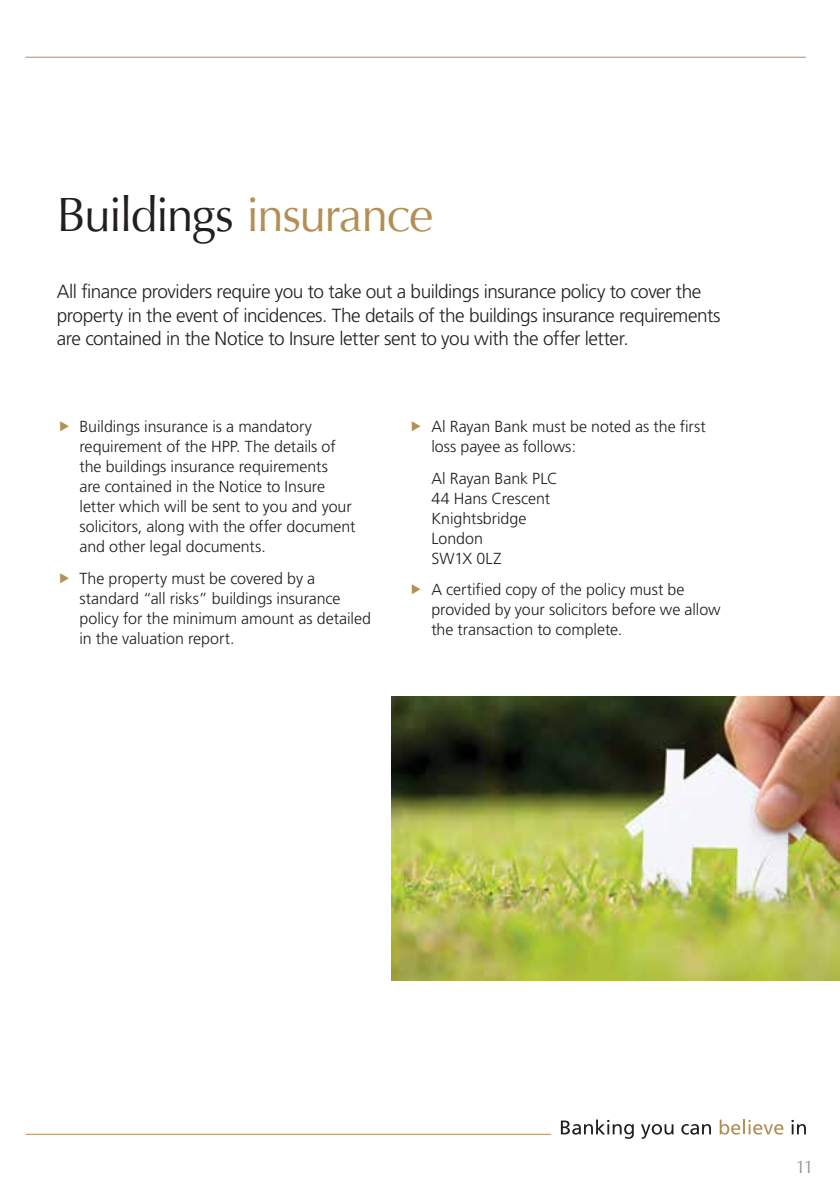
<style>
.page{position:relative;width:840px;height:1191px;background:#fff}
.page>*{position:absolute;margin:0;border:0;box-sizing:border-box;transform-origin:0 0}
.t1{font:48px "Optima";letter-spacing:-.035em;color:#231f20}
.t2{font:300 19px/23.8px "Frutiger";letter-spacing:-.025em;color:#231f20}
.t3{font:18px "Optima";color:#939598}
.t4{font:300 16px/20px "Frutiger";letter-spacing:-.005em;color:#231f20}
.s1{color:#b38f55}
</style>
<div class="page">
<svg style="left:560px;top:1119px;width:73px;height:19px"></svg>
<svg style="left:641px;top:1124px;width:32px;height:14px"></svg>
<svg style="left:681px;top:1124px;width:29px;height:10px"></svg>
<svg style="left:719px;top:1119px;width:64px;height:15px"></svg>
<svg style="left:791px;top:1120px;width:14px;height:14px"></svg>
<hr style="left:26px;top:1133px;width:524px;height:1px;background:#b38f55">
<hr style="left:26px;top:57px;width:779px;height:1px;background:#b38f55">
<img style="left:391px;top:696px;width:448px;height:284px">
<h1 class="t1" style="left:57px;top:187px;width:378px">Buildings <span class="s1">insurance</span></h1>
<p class="t2" style="left:57px;top:280px;width:665px">All finance providers require you to take out a buildings insurance policy to cover the property in the event of incidences. The details of the buildings insurance requirements are contained in the Notice to Insure letter sent to you with the offer letter.</p>
<p class="t4" style="left:79px;top:417px;width:277px">Buildings insurance is a mandatory requirement of the HPP. The details of the buildings insurance requirements<br>are contained in the Notice to Insure letter which will be sent to you and your solicitors, along with the offer document and other legal documents.</p>
<p class="t4" style="left:79px;top:568px;width:293px">The property must be covered by a standard “all risks” buildings insurance policy for the minimum amount as detailed in the valuation report.</p>
<p class="t4" style="left:431px;top:417px;width:276px">Al Rayan Bank must be noted as the first loss payee as follows:</p>
<p class="t4" style="left:431px;top:468px;width:128px">Al Rayan Bank PLC<br>44 Hans Crescent<br>Knightsbridge<br>London<br>SW1X 0LZ</p>
<p class="t4" style="left:431px;top:580px;width:291px">A certified copy of the policy must be provided by your solicitors before we allow the transaction to complete.</p>
<p class="t3" style="left:795px;top:1156px;width:19px">11</p>
</div>
